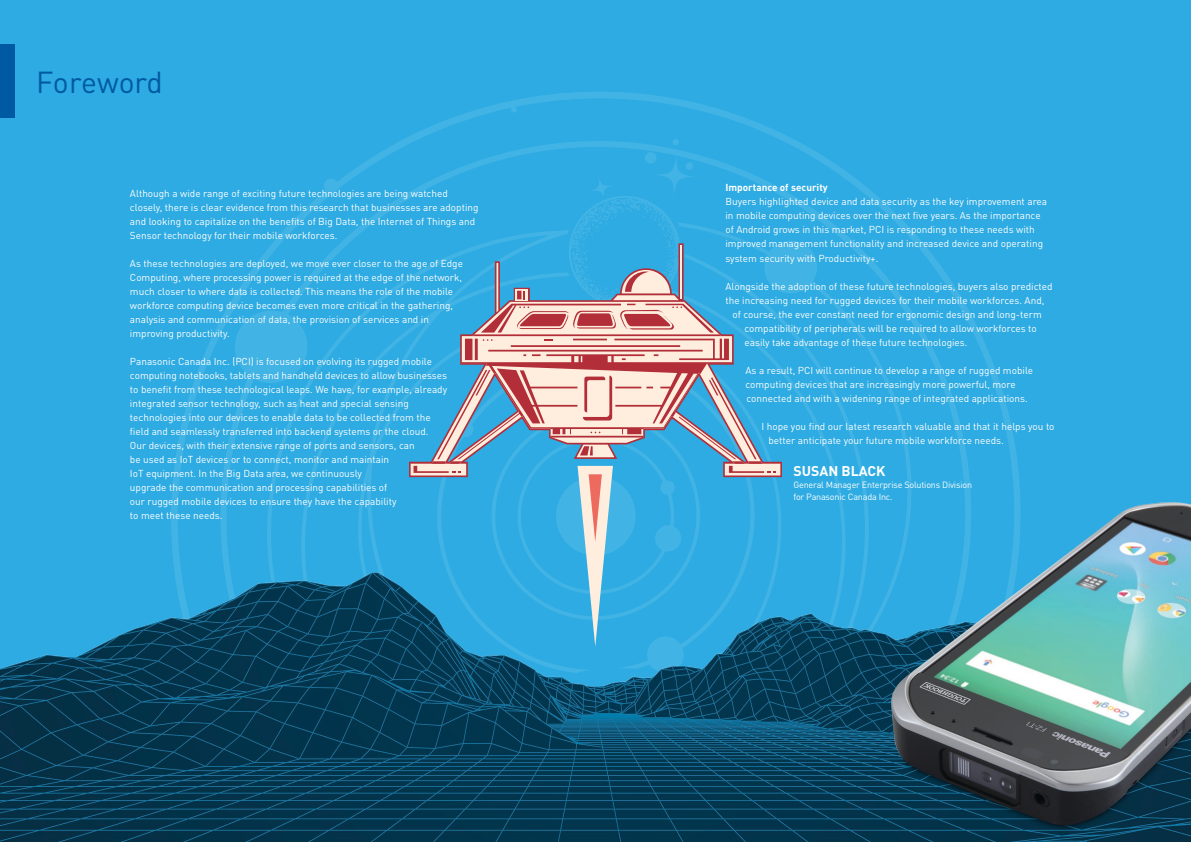
<style>
.page{position:relative;width:1191px;height:842px;background:#2dabe2}
.page>*{position:absolute;margin:0;border:0;box-sizing:border-box;transform-origin:0 0}
.t1{font:30px "DIN Pro";letter-spacing:-.01em;color:#005aa3}
.t2{font:700 14px "DIN Pro";color:#fff}
.t3{font:10px/14px "DIN Pro";color:#fff}
.t4{font:700 10px "DIN Pro";color:#fff}
.t5{font:9px/12px "DIN Pro";letter-spacing:-.02em;color:#fff}
</style>
<div class="page">
<svg style="left:171px;top:92px;width:849px;height:465px"></svg>
<svg style="left:217px;top:124px;width:777px;height:433px"></svg>
<svg style="left:780px;top:222px;width:144px;height:335px"></svg>
<svg style="left:263px;top:229px;width:531px;height:328px"></svg>
<img style="left:0;top:557px;width:886px;height:285px">
<svg style="left:410px;top:152px;width:370px;height:495px"></svg>
<img style="left:886px;top:493px;width:305px;height:349px">
<div style="left:0;top:44px;width:14px;height:74px;background:#005aa3"></div>
<p class="t1" style="left:36px;top:59px;width:128px">Foreword</p>
<p class="t3" style="left:130px;top:186px;width:350px">Although a wide range of exciting future technologies are being watched closely, there is clear evidence from this research that businesses are adopting and looking to capitalize on the benefits of Big Data, the Internet of Things and Sensor technology for their mobile workforces.</p>
<p class="t3" style="left:130px;top:256px;width:334px">As these technologies are deployed, we move ever closer to the age of Edge Computing, where processing power is required at the edge of the network, much closer to where data is collected. This means the role of the mobile workforce computing device becomes even more critical in the gathering, analysis and communication of data, the provision of services and in improving productivity.</p>
<p class="t3" style="left:130px;top:354px;width:319px">Panasonic Canada Inc. (PCI) is focused on evolving its rugged mobile computing notebooks, tablets and handheld devices to allow businesses to benefit from these technological leaps. We have, for example, already integrated sensor technology, such as heat and special sensing technologies into our devices to enable data to be collected from the field and seamlessly transferred into backend systems or the cloud.<br>Our devices, with their extensive range of ports and sensors, can<br>be used as IoT devices or to connect, monitor and maintain<br>IoT equipment. In the Big Data area, we continuously<br>upgrade the communication and processing capabilities of<br>our rugged mobile devices to ensure they have the capability<br>to meet these needs.</p>
<p class="t4" style="left:725px;top:180px;width:104px">Importance of security</p>
<p class="t3" style="left:725px;top:194px;width:323px">Buyers highlighted device and data security as the key improvement area in mobile computing devices over the next five years. As the importance of Android grows in this market, PCI is responding to these needs with improved management functionality and increased device and operating system security with Productivity+.</p>
<p class="t3" style="left:725px;top:278px;width:329px">Alongside the adoption of these future technologies, buyers also predicted</p>
<p class="t3" style="left:725px;top:292px;width:320px">the increasing need for rugged devices for their mobile workforces. And,</p>
<p class="t3" style="left:732px;top:306px;width:311px">of course, the ever constant need for ergonomic design and long-term</p>
<p class="t3" style="left:744px;top:320px;width:294px">compatibility of peripherals will be required to allow workforces to</p>
<p class="t3" style="left:744px;top:334px;width:225px">easily take advantage of these future technologies.</p>
<p class="t3" style="left:745px;top:362px;width:289px">As a result, PCI will continue to develop a range of rugged mobile computing devices that are increasingly more powerful, more connected and with a widening range of integrated applications.</p>
<p class="t3" style="left:768px;top:418px;width:287px;text-indent:-7px">I hope you find our latest research valuable and that it helps you to better anticipate your future mobile workforce needs.</p>
<p class="t2" style="left:793px;top:459px;width:93px">SUSAN BLACK</p>
<p class="t5" style="left:793px;top:477px;width:180px">General Manager Enterprise Solutions Division for Panasonic Canada Inc.</p>
</div>
